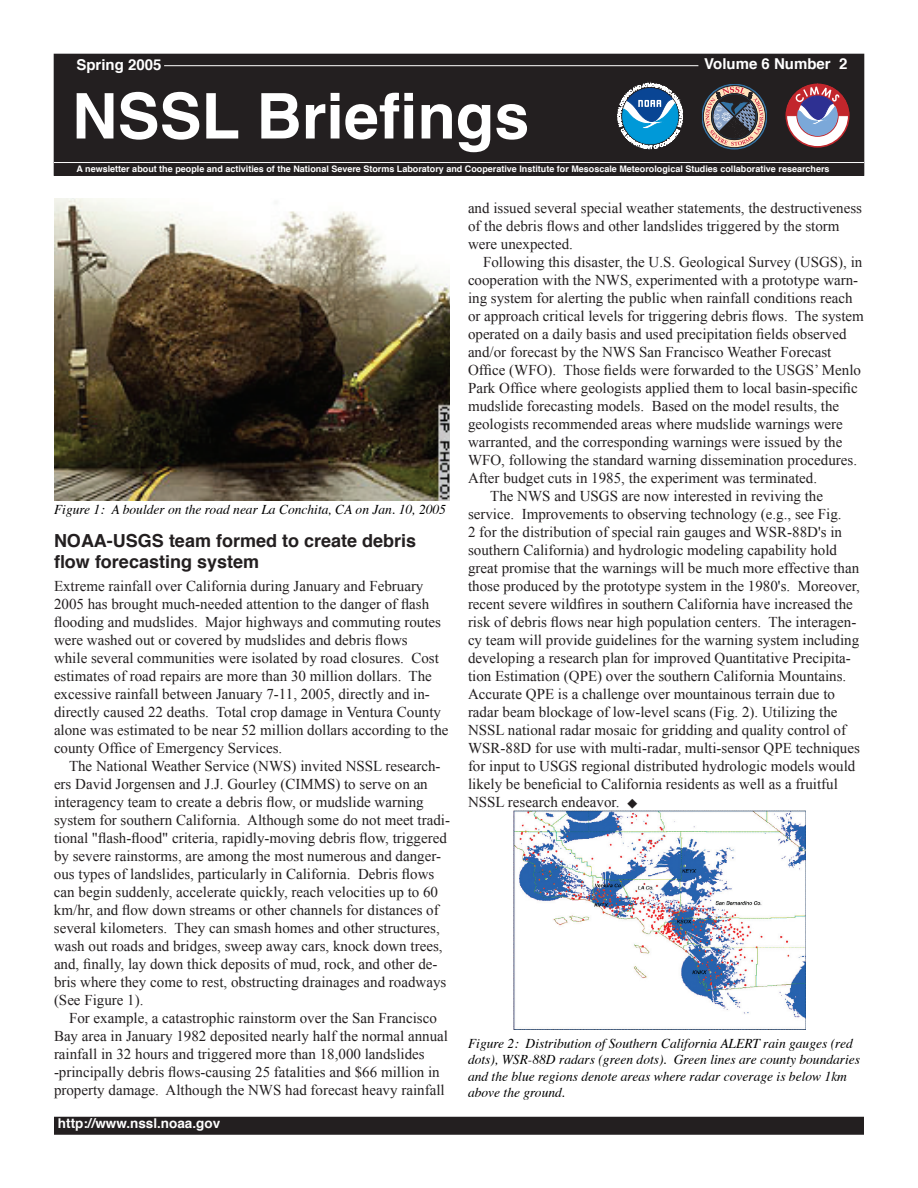
<style>
.page{position:relative;width:918px;height:1188px;background:#fff}
.page>*{position:absolute;margin:0;border:0;box-sizing:border-box;transform-origin:0 0}
.t1{font:700 63px "Helvetica";color:#fff}
.t2{font:700 18px/21.6px "Helvetica";color:#231f20}
.t3{font:15px/18px "Times New Roman";color:#231f20}
.t4{font:700 15px "Helvetica";color:#fff}
.t5{font:italic 13.5px/16.2px "Times";color:#000}
.t6{font:700 13.5px "Helvetica";color:#fff}
.t7{font:700 9px "Helvetica";color:#fff}
</style>
<div class="page">
<div style="left:54px;top:1117px;width:810px;height:18px;background:#231f20"></div>
<div style="left:54px;top:54px;width:810px;height:121px;background:#231f20"></div>
<div style="left:54px;top:54px;width:810px;height:122px;border:1px solid #231f20"></div>
<hr style="left:54px;top:162px;width:810px;height:1px;background:#fff">
<hr style="left:164px;top:65px;width:534px;height:1px;background:#fff">
<svg style="left:618px;top:84px;width:65px;height:65px"></svg>
<svg style="left:703px;top:85px;width:63px;height:63px"></svg>
<svg style="left:786px;top:84px;width:63px;height:63px"></svg>
<div style="left:796px;top:94px;width:43px;height:43px;border:2px solid #c2262c;border-radius:50%"></div>
<svg style="left:786px;top:84px;width:63px;height:51px"></svg>
<img style="left:54px;top:198px;width:396px;height:302px">
<img style="left:514px;top:810px;width:292px;height:219px">
<p class="t4" style="left:76px;top:55px;width:87px">Spring 2005</p>
<p class="t4" style="left:704px;top:54px;width:145px">Volume 6 Number 2</p>
<h1 class="t1" style="left:72px;top:73px;width:459px">NSSL Briefings</h1>
<p class="t7" style="left:77px;top:163px;width:754px">A newsletter about the people and activities of the National Severe Storms Laboratory and Cooperative Institute for Mesoscale Meteorological Studies collaborative researchers</p>
<p class="t5" style="left:54px;top:502px;width:394px">Figure 1: A boulder on the road near La Conchita, CA on Jan. 10, 2005</p>
<p class="t2" style="left:54px;top:531px;width:364px">NOAA-USGS team formed to create debris flow forecasting system</p>
<p class="t3" style="left:54px;top:577px;width:396px">Extreme rainfall over California during January and February 2005 has brought much-needed attention to the danger of flash flooding and mudslides. Major highways and commuting routes were washed out or covered by mudslides and debris flows<br>while several communities were isolated by road closures. Cost estimates of road repairs are more than 30 million dollars. The excessive rainfall between January 7-11, 2005, directly and in&shy;directly caused 22 deaths. Total crop damage in Ventura County alone was estimated to be near 52 million dollars according to the county Office of Emergency Services.</p>
<p class="t3" style="left:54px;top:757px;width:397px;text-indent:15px">The National Weather Service (NWS) invited NSSL research&shy;ers David Jorgensen and J.J. Gourley (CIMMS) to serve on an interagency team to create a debris flow, or mudslide warning system for southern California. Although some do not meet tradi&shy;tional "flash-flood" criteria, rapidly-moving debris flow, triggered by severe rainstorms, are among the most numerous and danger&shy;ous types of landslides, particularly in California. Debris flows can begin suddenly, accelerate quickly, reach velocities up to 60 km/hr, and flow down streams or other channels for distances of several kilometers. They can smash homes and other structures, wash out roads and bridges, sweep away cars, knock down trees, and, finally, lay down thick deposits of mud, rock, and other de&shy;bris where they come to rest, obstructing drainages and roadways (See Figure 1).</p>
<p class="t3" style="left:54px;top:1009px;width:396px;text-indent:15px">For example, a catastrophic rainstorm over the San Francisco Bay area in January 1982 deposited nearly half the normal annual rainfall in 32 hours and triggered more than 18,000 landslides -principally debris flows-causing 25 fatalities and $66 million in property damage. Although the NWS had forecast heavy rainfall</p>
<p class="t6" style="left:58px;top:1114px;width:164px">http://www.nssl.noaa.gov</p>
<p class="t3" style="left:468px;top:199px;width:396px">and issued several special weather statements, the destructiveness of the debris flows and other landslides triggered by the storm were unexpected.</p>
<p class="t3" style="left:483px;top:253px;width:381px">Following this disaster, the U.S. Geological Survey (USGS), in</p>
<p class="t3" style="left:468px;top:271px;width:392px">cooperation with the NWS, experimented with a prototype warn-</p>
<p class="t3" style="left:468px;top:289px;width:386px">ing system for alerting the public when rainfall conditions reach</p>
<p class="t3" style="left:468px;top:307px;width:397px">or approach critical levels for triggering debris flows. The system</p>
<p class="t3" style="left:468px;top:325px;width:380px">operated on a daily basis and used precipitation fields observed</p>
<p class="t3" style="left:468px;top:343px;width:365px">and/or forecast by the NWS San Francisco Weather Forecast</p>
<p class="t3" style="left:468px;top:361px;width:395px">Office (WFO). Those fields were forwarded to the USGS’ Menlo</p>
<p class="t3" style="left:468px;top:379px;width:391px">Park Office where geologists applied them to local basin-specific</p>
<p class="t3" style="left:468px;top:397px;width:373px">mudslide forecasting models. Based on the model results, the</p>
<p class="t3" style="left:468px;top:415px;width:376px">geologists recommended areas where mudslide warnings were</p>
<p class="t3" style="left:468px;top:433px;width:376px">warranted, and the corresponding warnings were issued by the</p>
<p class="t3" style="left:468px;top:451px;width:391px">WFO, following the standard warning dissemination procedures.</p>
<p class="t3" style="left:468px;top:469px;width:351px">After budget cuts in 1985, the experiment was terminated.</p>
<p class="t3" style="left:490px;top:487px;width:334px">The NWS and USGS are now interested in reviving the</p>
<p class="t3" style="left:468px;top:505px;width:375px">service. Improvements to observing technology (e.g., see Fig.</p>
<p class="t3" style="left:468px;top:523px;width:376px">2 for the distribution of special rain gauges and WSR-88D's in</p>
<p class="t3" style="left:468px;top:541px;width:371px">southern California) and hydrologic modeling capability hold</p>
<p class="t3" style="left:468px;top:559px;width:393px">great promise that the warnings will be much more effective than</p>
<p class="t3" style="left:468px;top:577px;width:394px">those produced by the prototype system in the 1980's. Moreover,</p>
<p class="t3" style="left:468px;top:595px;width:386px">recent severe wildfires in southern California have increased the</p>
<p class="t3" style="left:468px;top:613px;width:390px">risk of debris flows near high population centers. The interagen-</p>
<p class="t3" style="left:468px;top:631px;width:393px">cy team will provide guidelines for the warning system including</p>
<p class="t3" style="left:468px;top:649px;width:384px">developing a research plan for improved Quantitative Precipita-</p>
<p class="t3" style="left:468px;top:667px;width:380px">tion Estimation (QPE) over the southern California Mountains.</p>
<p class="t3" style="left:468px;top:685px;width:369px">Accurate QPE is a challenge over mountainous terrain due to</p>
<p class="t3" style="left:468px;top:703px;width:371px">radar beam blockage of low-level scans (Fig. 2). Utilizing the</p>
<p class="t3" style="left:468px;top:721px;width:380px">NSSL national radar mosaic for gridding and quality control of</p>
<p class="t3" style="left:468px;top:739px;width:393px">WSR-88D for use with multi-radar, multi-sensor QPE techniques</p>
<p class="t3" style="left:468px;top:757px;width:389px">for input to USGS regional distributed hydrologic models would</p>
<p class="t3" style="left:468px;top:775px;width:371px">likely be beneficial to California residents as well as a fruitful</p>
<p class="t3" style="left:468px;top:793px;width:153px">NSSL research endeavor.</p>
<p class="t5" style="left:468px;top:1036px;width:394px">Figure 2: Distribution of Southern California ALERT rain gauges (red dots), WSR-88D radars (green dots). Green lines are county boundaries and the blue regions denote areas where radar coverage is below 1km above the ground.</p>
</div>
